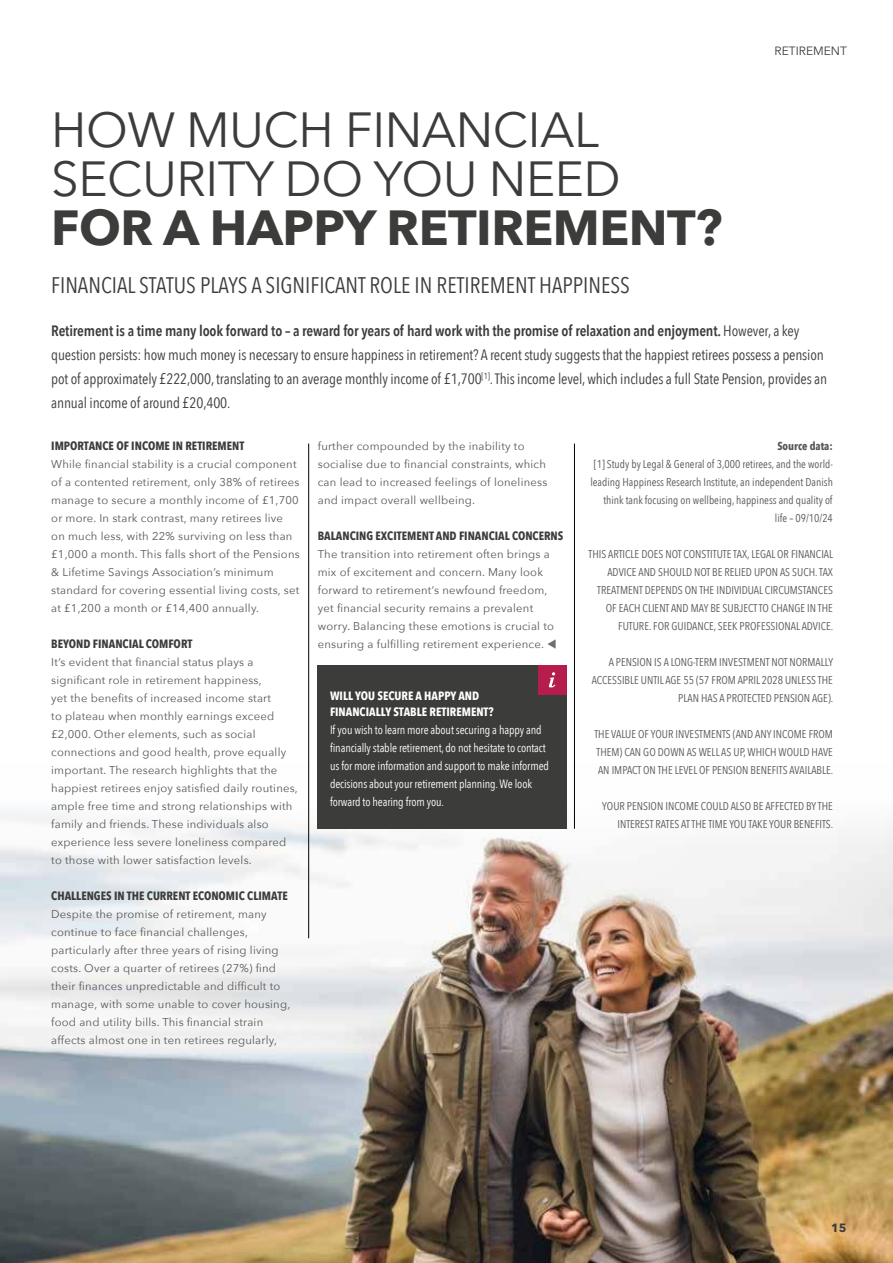
<style>
.page{position:relative;width:893px;height:1263px;background:#fff}
.page>*{position:absolute;margin:0;border:0;box-sizing:border-box;transform-origin:0 0}
.t1{font:49.2px/49.2px "Avenir Next";letter-spacing:-.01em;color:#3c3c3b}
.t2{font:700 49.2px "Avenir Next";letter-spacing:-.01em;color:#3c3c3b}
.t3{font:22.5px "Avenir Next Condensed";color:#3c3c3b}
.t4{font:15px/24px "Avenir Next Condensed";letter-spacing:-.01em;color:#3c3c3b}
.t5{font:12px/18px "Avenir Next Condensed";letter-spacing:-.01em;color:#fff}
.t6{font:700 12px "Avenir Next Condensed";color:#3c3c3b}
.t7{font:700 12px/16.5px "Avenir Next Condensed";color:#fff}
.t8{font:12px "Avenir Next";color:#3c3c3b}
.t9{font:700 12px "Avenir Next";color:#3c3c3b}
.t10{font:11.25px/18px "Avenir Next";letter-spacing:.02em;color:#575756}
.t11{font:11.25px/18px "Avenir Next Condensed";color:#575756;text-align:right}
.t12{font:700 11.25px "Avenir Next Condensed";color:#575756}
.s1{font-weight:600}
.s2{color:#706f6f}
</style>
<div class="page">
<img style="left:0;top:786px;width:893px;height:477px">
<div style="left:317px;top:665px;width:249px;height:164px;background:#3c3c3b"></div>
<div style="left:538px;top:665px;width:28px;height:29px;background:#b61d4c"></div>
<svg style="left:549px;top:672px;width:6px;height:15px"></svg>
<hr style="left:574px;top:444px;width:1px;height:385px;background:#000">
<hr style="left:308px;top:444px;width:1px;height:494px;background:#000">
<h1 class="t1" style="left:51px;top:103px;width:571px">HOW MUCH FINANCIAL<br>SECURITY DO YOU NEED</h1>
<h1 class="t2" style="left:51px;top:196px;width:672px">FOR A HAPPY RETIREMENT?</h1>
<p class="t8" style="left:775px;top:43px;width:74px">RETIREMENT</p>
<h2 class="t3" style="left:51px;top:271px;width:580px">FINANCIAL STATUS PLAYS A SIGNIFICANT ROLE IN RETIREMENT HAPPINESS</h2>
<p class="t4" style="left:51px;top:320px;width:777px"><span class="s1">Retirement is a time many look forward to – a reward for years of hard work with the promise of relaxation and enjoyment.</span> However, a key question persists: how much money is necessary to ensure happiness in retirement? A recent study suggests that the happiest retirees possess a pension pot of approximately £222,000, translating to an average monthly income of £1,700<sup>[1]</sup>. This income level, which includes a full State Pension, provides an annual income of around £20,400.</p>
<p class="t6" style="left:51px;top:438px;width:195px">IMPORTANCE OF INCOME IN RETIREMENT</p>
<p class="t10" style="left:51px;top:455px;width:250px">While financial stability is a crucial component of a contented retirement, only 38% of retirees manage to secure a monthly income of £1,700 or more. In stark contrast, many retirees live<br>on much less, with 22% surviving on less than £1,000 a month. This falls short of the Pensions &amp; Lifetime Savings Association’s minimum standard for covering essential living costs, set at £1,200 a month or £14,400 annually.</p>
<p class="t6" style="left:51px;top:636px;width:143px">BEYOND FINANCIAL COMFORT</p>
<p class="t10" style="left:51px;top:653px;width:248px">It’s evident that financial status plays a significant role in retirement happiness,<br>yet the benefits of increased income start<br>to plateau when monthly earnings exceed £2,000. Other elements, such as social connections and good health, prove equally important. The research highlights that the happiest retirees enjoy satisfied daily routines, ample free time and strong relationships with family and friends. These individuals also experience less severe loneliness compared to those with lower satisfaction levels.</p>
<p class="t6" style="left:51px;top:888px;width:238px">CHALLENGES IN THE CURRENT ECONOMIC CLIMATE</p>
<p class="t10" style="left:51px;top:905px;width:241px">Despite the promise of retirement, many continue to face financial challenges, particularly after three years of rising living costs. Over a quarter of retirees (27%) find their finances unpredictable and difficult to manage, with some unable to cover housing, food and utility bills. This financial strain affects almost one in ten retirees regularly,</p>
<p class="t10" style="left:318px;top:437px;width:231px">further compounded by the inability to socialise due to financial constraints, which can lead to increased feelings of loneliness and impact overall wellbeing.</p>
<p class="t6" style="left:318px;top:528px;width:247px">BALANCING EXCITEMENT AND FINANCIAL CONCERNS</p>
<p class="t10" style="left:318px;top:545px;width:240px">The transition into retirement often brings a mix of excitement and concern. Many look forward to retirement’s newfound freedom, yet financial security remains a prevalent worry. Balancing these emotions is crucial to ensuring a fulfilling retirement experience. <span class="s2">▼</span></p>
<p class="t7" style="left:330px;top:688px;width:165px">WILL YOU SECURE A HAPPY AND<br>FINANCIALLY STABLE RETIREMENT?</p>
<p class="t5" style="left:330px;top:721px;width:220px">If you wish to learn more about securing a happy and financially stable retirement, do not hesitate to contact us for more information and support to make informed decisions about your retirement planning. We look forward to hearing from you.</p>
<p class="t12" style="left:777px;top:439px;width:57px">Source data:</p>
<p class="t11" style="left:590px;top:455px;width:244px">[1] Study by Legal &amp; General of 3,000 retirees, and the world&shy;leading Happiness Research Institute, an independent Danish think tank focusing on wellbeing, happiness and quality of life – 09/10/24</p>
<p class="t11" style="left:589px;top:545px;width:246px">THIS ARTICLE DOES NOT CONSTITUTE TAX, LEGAL OR FINANCIAL ADVICE AND SHOULD NOT BE RELIED UPON AS SUCH. TAX TREATMENT DEPENDS ON THE INDIVIDUAL CIRCUMSTANCES OF EACH CLIENT AND MAY BE SUBJECT TO CHANGE IN THE FUTURE. FOR GUIDANCE, SEEK PROFESSIONAL ADVICE.</p>
<p class="t11" style="left:592px;top:653px;width:243px">A PENSION IS A LONG-TERM INVESTMENT NOT NORMALLY<br>ACCESSIBLE UNTIL AGE 55 (57 FROM APRIL 2028 UNLESS THE<br>PLAN HAS A PROTECTED PENSION AGE).</p>
<p class="t11" style="left:594px;top:725px;width:240px;text-align:justify">THE VALUE OF YOUR INVESTMENTS (AND ANY INCOME FROM THEM) CAN GO DOWN AS WELL AS UP, WHICH WOULD HAVE AN IMPACT ON THE LEVEL OF PENSION BENEFITS AVAILABLE.</p>
<p class="t11" style="left:602px;top:797px;width:232px">YOUR PENSION INCOME COULD ALSO BE AFFECTED BY THE<br>INTEREST RATES AT THE TIME YOU TAKE YOUR BENEFITS.</p>
<p class="t9" style="left:831px;top:1220px;width:17px">15</p>
</div>
